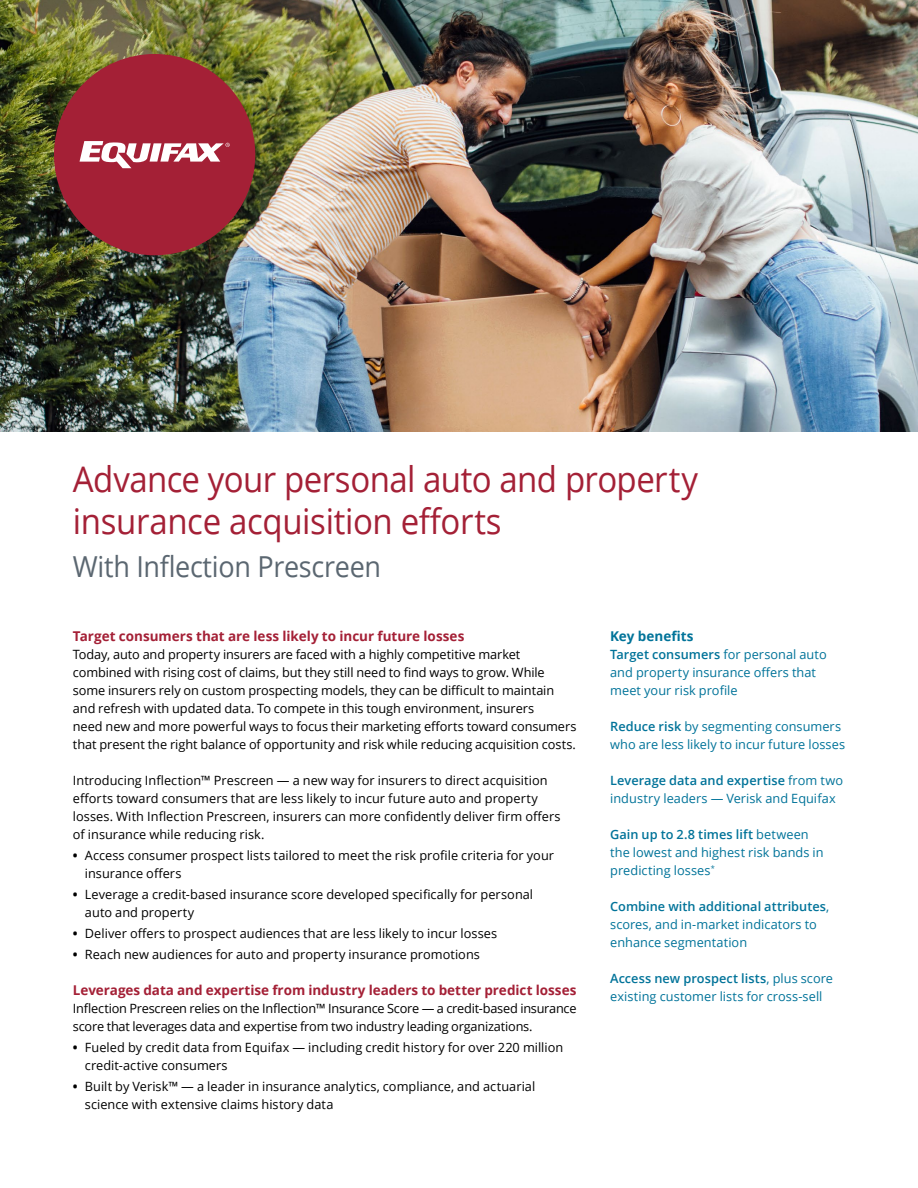
<style>
.page{position:relative;width:918px;height:1188px;background:#fff}
.page>*{position:absolute;margin:0;border:0;box-sizing:border-box;transform-origin:0 0}
.t1{font:35.25px/42px "Open Sans";letter-spacing:-.01em;color:#a42036;scale:.93 1}
.t2{font:28.95px "Open Sans";letter-spacing:-.01em;color:#5b6771;scale:.93 1}
.t3{font:700 13.5px "Open Sans";color:#a42036}
.t4{font:700 13.5px "Open Sans";letter-spacing:.005em;color:#007399}
.t5{font:12.75px/18px "Open Sans";color:#000}
.t6{font:12.75px/18px "Open Sans";letter-spacing:.005em;color:#007399}
.t7{font:12.75px/18px "Open Sans";letter-spacing:-.02em;color:#000}
.s1{font-weight:700}
.s2{font-weight:600}
</style>
<div class="page">
<img style="left:0;top:0;width:918px;height:432px">
<div style="left:54px;top:54px;width:201px;height:201px;background:#a42036;border-radius:50%"></div>
<svg style="left:80px;top:141px;width:150px;height:27px"></svg>
<h1 class="t1" style="left:73px;top:457px;width:674px">Advance your personal auto and property insurance acquisition efforts</h1>
<h2 class="t2" style="left:73px;top:546px;width:333px">With Inflection Prescreen</h2>
<p class="t3" style="left:73px;top:626px;width:393px">Target consumers that are less likely to incur future losses</p>
<p class="t5" style="left:73px;top:645px;width:505px">Today, auto and property insurers are faced with a highly competitive market combined with rising cost of claims, but they still need to find ways to grow. While some insurers rely on custom prospecting models, they can be difficult to maintain and refresh with updated data. To compete in this tough environment, insurers<br>need new and more powerful ways to focus their marketing efforts toward consumers that present the right balance of opportunity and risk while reducing acquisition costs.</p>
<p class="t5" style="left:73px;top:771px;width:489px">Introducing Inflection™ Prescreen — a new way for insurers to direct acquisition efforts toward consumers that are less likely to incur future auto and property losses. With Inflection Prescreen, insurers can more confidently deliver firm offers of insurance while reducing risk.</p>
<p class="t5" style="left:85px;top:846px;width:471px;text-indent:-12px"><span class="s1">•</span> Access consumer prospect lists tailored to meet the risk profile criteria for your insurance offers</p>
<p class="t5" style="left:85px;top:885px;width:450px;text-indent:-12px"><span class="s1">•</span> Leverage a credit-based insurance score developed specifically for personal auto and property</p>
<p class="t5" style="left:73px;top:924px;width:426px"><span class="s1">•</span> Deliver offers to prospect audiences that are less likely to incur losses</p>
<p class="t5" style="left:73px;top:945px;width:409px"><span class="s1">•</span> Reach new audiences for auto and property insurance promotions</p>
<p class="t3" style="left:73px;top:980px;width:505px">Leverages data and expertise from industry leaders to better predict losses</p>
<p class="t7" style="left:73px;top:999px;width:505px">Inflection Prescreen relies on the Inflection™ Insurance Score — a credit-based insurance score that leverages data and expertise from two industry leading organizations.</p>
<p class="t5" style="left:85px;top:1038px;width:480px;text-indent:-12px"><span class="s1">•</span> Fueled by credit data from Equifax — including credit history for over 220 million credit-active consumers</p>
<p class="t5" style="left:85px;top:1077px;width:452px;text-indent:-12px"><span class="s1">•</span> Built by Verisk™ — a leader in insurance analytics, compliance, and actuarial science with extensive claims history data</p>
<p class="t4" style="left:610px;top:626px;width:85px">Key benefits</p>
<p class="t6" style="left:610px;top:645px;width:218px"><span class="s2">Target consumers</span> for personal auto and property insurance offers that meet your risk profile</p>
<p class="t6" style="left:610px;top:717px;width:236px"><span class="s2">Reduce risk</span> by segmenting consumers who are less likely to incur future losses</p>
<p class="t6" style="left:610px;top:771px;width:234px"><span class="s2">Leverage data and expertise</span> from two industry leaders — Verisk and Equifax</p>
<p class="t6" style="left:610px;top:825px;width:215px"><span class="s2">Gain up to 2.8 times lift</span> between the lowest and highest risk bands in predicting losses<sup>*</sup></p>
<p class="t6" style="left:610px;top:897px;width:221px"><span class="s2">Combine with additional attributes</span>, scores, and in-market indicators to enhance segmentation</p>
<p class="t6" style="left:610px;top:969px;width:224px"><span class="s2">Access new prospect lists</span>, plus score existing customer lists for cross-sell</p>
</div>
